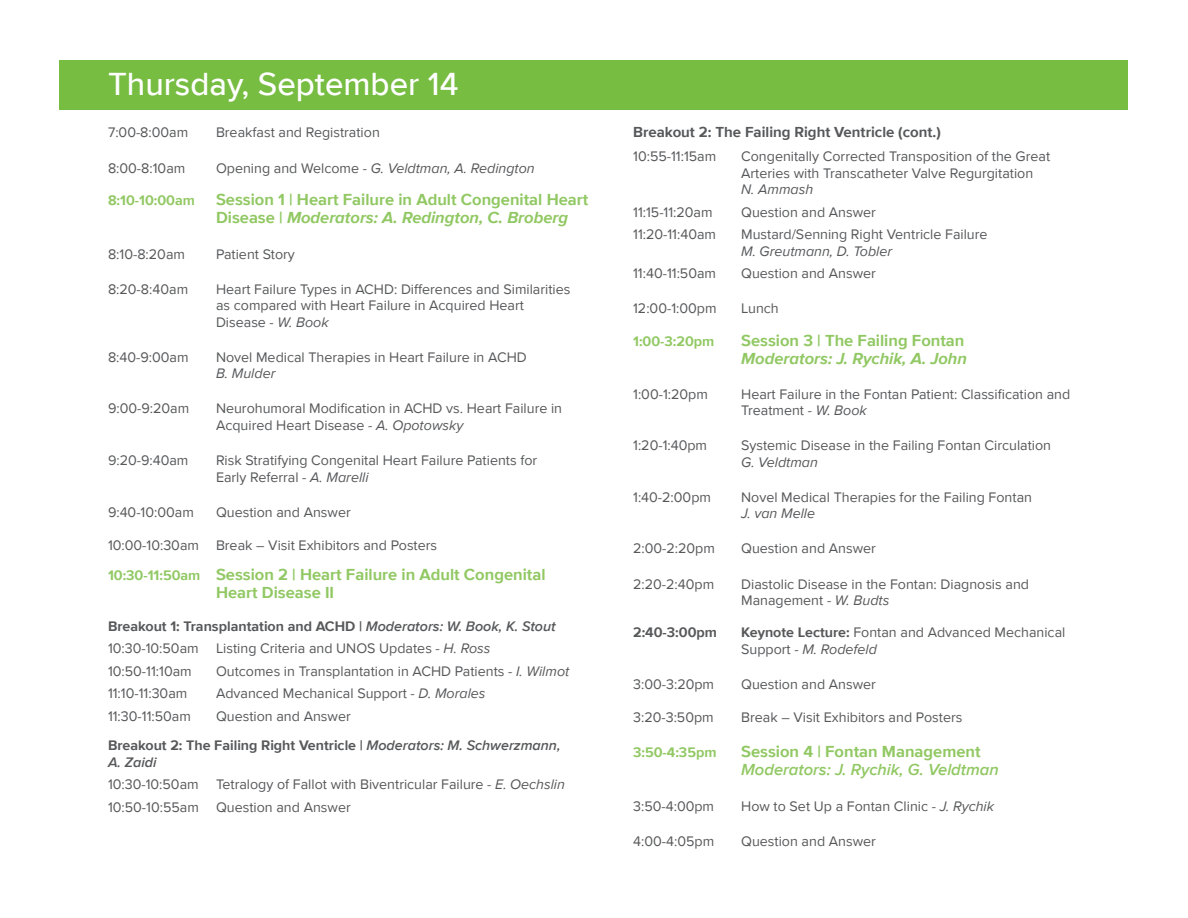
<style>
.page{position:relative;width:1188px;height:918px;background:#fff}
.page>*{position:absolute;margin:0;border:0;box-sizing:border-box;transform-origin:0 0}
.t1{font:500 33px "Proxima Nova";color:#fff}
.t2{font:700 16.5px/18px "Proxima Nova";color:#91c863}
.t3{font:italic 600 16.5px "Proxima Nova";color:#91c863}
.t4{font:italic 700 16.5px "Proxima Nova";color:#91c863}
.t5{font:700 15px "Proxima Nova";color:#57585a}
.t6{font:14.25px/16.5px "Proxima Nova";color:#57585a}
.t7{font:italic 14.25px "Proxima Nova";color:#57585a}
.t8{font:700 14.25px/29.1px "Proxima Nova";color:#57585a}
.t9{font:700 14.25px "Proxima Nova";color:#91c863}
.s1{font-style:normal}
.s2{font-style:italic}
.s3{font-size:14.25px}
.s4{font-weight:700}
.s5{font-weight:600;font-style:italic}
.s6{font-weight:400}
</style>
<div class="page">
<div style="left:59px;top:60px;width:1069px;height:49px;background:#76bd42"></div>
<h1 class="t1" style="left:108px;top:64px;width:352px">Thursday, September 14</h1>
<p class="t6" style="left:108px;top:125px;width:82px">7:00-8:00am</p>
<p class="t6" style="left:216px;top:125px;width:165px">Breakfast and Registration</p>
<p class="t6" style="left:108px;top:160px;width:79px">8:00-8:10am</p>
<p class="t7" style="left:216px;top:159px;width:320px"><span class="s1">Opening and Welcome</span> - G. Veldtman, A. Redington</p>
<p class="t9" style="left:108px;top:191px;width:88px">8:10-10:00am</p>
<p class="t2" style="left:216px;top:191px;width:374px">Session 1 | Heart Failure in Adult Congenital Heart<br>Disease | <span class="s2">Moderators: A. Redington, C. Broberg</span></p>
<p class="t6" style="left:108px;top:246px;width:79px">8:10-8:20am</p>
<p class="t6" style="left:216px;top:246px;width:80px">Patient Story</p>
<p class="t6" style="left:108px;top:281px;width:82px">8:20-8:40am</p>
<p class="t6" style="left:216px;top:281px;width:356px">Heart Failure Types in ACHD: Differences and Similarities as compared with Heart Failure in Acquired Heart<br>Disease <span class="s2">- W. Book</span></p>
<p class="t6" style="left:108px;top:349px;width:82px">8:40-9:00am</p>
<p class="t6" style="left:216px;top:349px;width:312px">Novel Medical Therapies in Heart Failure in ACHD</p>
<p class="t7" style="left:216px;top:365px;width:61px">B. Mulder</p>
<p class="t6" style="left:108px;top:401px;width:83px">9:00-9:20am</p>
<p class="t6" style="left:216px;top:401px;width:348px">Neurohumoral Modification in ACHD vs. Heart Failure in<br>Acquired Heart Disease <span class="s2">- A. Opotowsky</span></p>
<p class="t6" style="left:108px;top:453px;width:82px">9:20-9:40am</p>
<p class="t6" style="left:216px;top:452px;width:323px">Risk Stratifying Congenital Heart Failure Patients for<br>Early Referral <span class="s2">- A. Marelli</span></p>
<p class="t6" style="left:108px;top:504px;width:87px">9:40-10:00am</p>
<p class="t6" style="left:216px;top:504px;width:136px">Question and Answer</p>
<p class="t6" style="left:108px;top:537px;width:331px">10:00-10:30am Break – Visit Exhibitors and Posters</p>
<p class="t2" style="left:216px;top:566px;width:331px;text-indent:-108px"><span class="s3">10:30-11:50am</span> Session 2 | Heart Failure in Adult Congenital<br>Heart Disease II</p>
<p class="t6" style="left:108px;top:615px;width:449px;line-height:22.5px"><span class="s4">Breakout 1: Transplantation and ACHD |</span> <span class="s5">Moderators: W. Book, K. Stout<br></span>10:30-10:50am Listing Criteria and UNOS Updates <span class="s2">- H. Ross<br></span>10:50-11:10am</p>
<p class="t6" style="left:216px;top:663px;width:355px">Outcomes in Transplantation in ACHD Patients <span class="s2">- I. Wilmot</span></p>
<p class="t6" style="left:108px;top:685px;width:81px">11:10-11:30am</p>
<p class="t6" style="left:216px;top:685px;width:271px">Advanced Mechanical Support <span class="s2">- D. Morales</span></p>
<p class="t6" style="left:108px;top:708px;width:84px">11:30-11:50am</p>
<p class="t8" style="left:108px;top:702px;width:454px;text-indent:108px"><span class="s6">Question and Answer<br></span>Breakout 2: The Failing Right Ventricle | <span class="s5">Moderators: M. Schwerzmann,</span></p>
<p class="t6" style="left:108px;top:751px;width:459px;line-height:22.5px"><span class="s5">A. Zaidi<br></span>10:30-10:50am Tetralogy of Fallot with Biventricular Failure <span class="s2">- E. Oechslin<br></span>10:50-10:55am Question and Answer</p>
<p class="t5" style="left:633px;top:123px;width:309px">Breakout 2: The Failing Right Ventricle (cont.)</p>
<p class="t6" style="left:633px;top:149px;width:85px">10:55-11:15am</p>
<p class="t6" style="left:741px;top:149px;width:311px">Congenitally Corrected Transposition of the Great<br>Arteries with Transcatheter Valve Regurgitation</p>
<p class="t7" style="left:741px;top:181px;width:74px">N. Ammash</p>
<p class="t6" style="left:633px;top:204px;width:81px">11:15-11:20am</p>
<p class="t6" style="left:741px;top:204px;width:136px">Question and Answer</p>
<p class="t6" style="left:633px;top:227px;width:84px">11:20-11:40am</p>
<p class="t6" style="left:741px;top:227px;width:248px">Mustard/Senning Right Ventricle Failure</p>
<p class="t7" style="left:741px;top:243px;width:153px">M. Greutmann, D. Tobler</p>
<p class="t6" style="left:633px;top:266px;width:84px">11:40-11:50am</p>
<p class="t6" style="left:741px;top:266px;width:136px">Question and Answer</p>
<p class="t6" style="left:633px;top:301px;width:85px">12:00-1:00pm</p>
<p class="t6" style="left:741px;top:301px;width:39px">Lunch</p>
<p class="t9" style="left:633px;top:332px;width:83px">1:00-3:20pm</p>
<p class="t2" style="left:741px;top:332px;width:225px">Session 3 | The Failing Fontan</p>
<p class="t4" style="left:741px;top:348px;width:227px">Moderators: J. Rychik, A. John</p>
<p class="t6" style="left:633px;top:386px;width:76px">1:00-1:20pm</p>
<p class="t6" style="left:741px;top:386px;width:331px">Heart Failure in the Fontan Patient: Classification and<br>Treatment <span class="s2">- W. Book</span></p>
<p class="t6" style="left:633px;top:437px;width:75px">1:20-1:40pm</p>
<p class="t6" style="left:741px;top:437px;width:311px">Systemic Disease in the Failing Fontan Circulation</p>
<p class="t7" style="left:741px;top:453px;width:78px">G. Veldtman</p>
<p class="t6" style="left:633px;top:489px;width:79px">1:40-2:00pm</p>
<p class="t6" style="left:741px;top:489px;width:292px">Novel Medical Therapies for the Failing Fontan</p>
<p class="t7" style="left:741px;top:505px;width:75px">J. van Melle</p>
<p class="t6" style="left:633px;top:541px;width:83px">2:00-2:20pm</p>
<p class="t6" style="left:741px;top:541px;width:136px">Question and Answer</p>
<p class="t6" style="left:633px;top:576px;width:83px">2:20-2:40pm</p>
<p class="t6" style="left:741px;top:576px;width:289px">Diastolic Disease in the Fontan: Diagnosis and<br>Management <span class="s2">- W. Budts</span></p>
<p class="t8" style="left:633px;top:618px;width:85px">2:40-3:00pm</p>
<p class="t6" style="left:741px;top:624px;width:326px"><span class="s4">Keynote Lecture:</span> Fontan and Advanced Mechanical<br>Support <span class="s2">- M. Rodefeld</span></p>
<p class="t6" style="left:633px;top:676px;width:82px">3:00-3:20pm</p>
<p class="t6" style="left:741px;top:676px;width:136px">Question and Answer</p>
<p class="t6" style="left:633px;top:709px;width:82px">3:20-3:50pm</p>
<p class="t6" style="left:741px;top:709px;width:223px">Break – Visit Exhibitors and Posters</p>
<p class="t9" style="left:633px;top:743px;width:85px">3:50-4:35pm</p>
<p class="t2" style="left:741px;top:743px;width:241px">Session 4 | Fontan Management</p>
<p class="t3" style="left:741px;top:759px;width:259px">Moderators: J. Rychik, G. Veldtman</p>
<p class="t6" style="left:633px;top:798px;width:82px">3:50-4:00pm</p>
<p class="t6" style="left:741px;top:798px;width:254px">How to Set Up a Fontan Clinic <span class="s2">- J. Rychik</span></p>
<p class="t6" style="left:633px;top:833px;width:82px">4:00-4:05pm</p>
<p class="t6" style="left:741px;top:833px;width:136px">Question and Answer</p>
</div>
